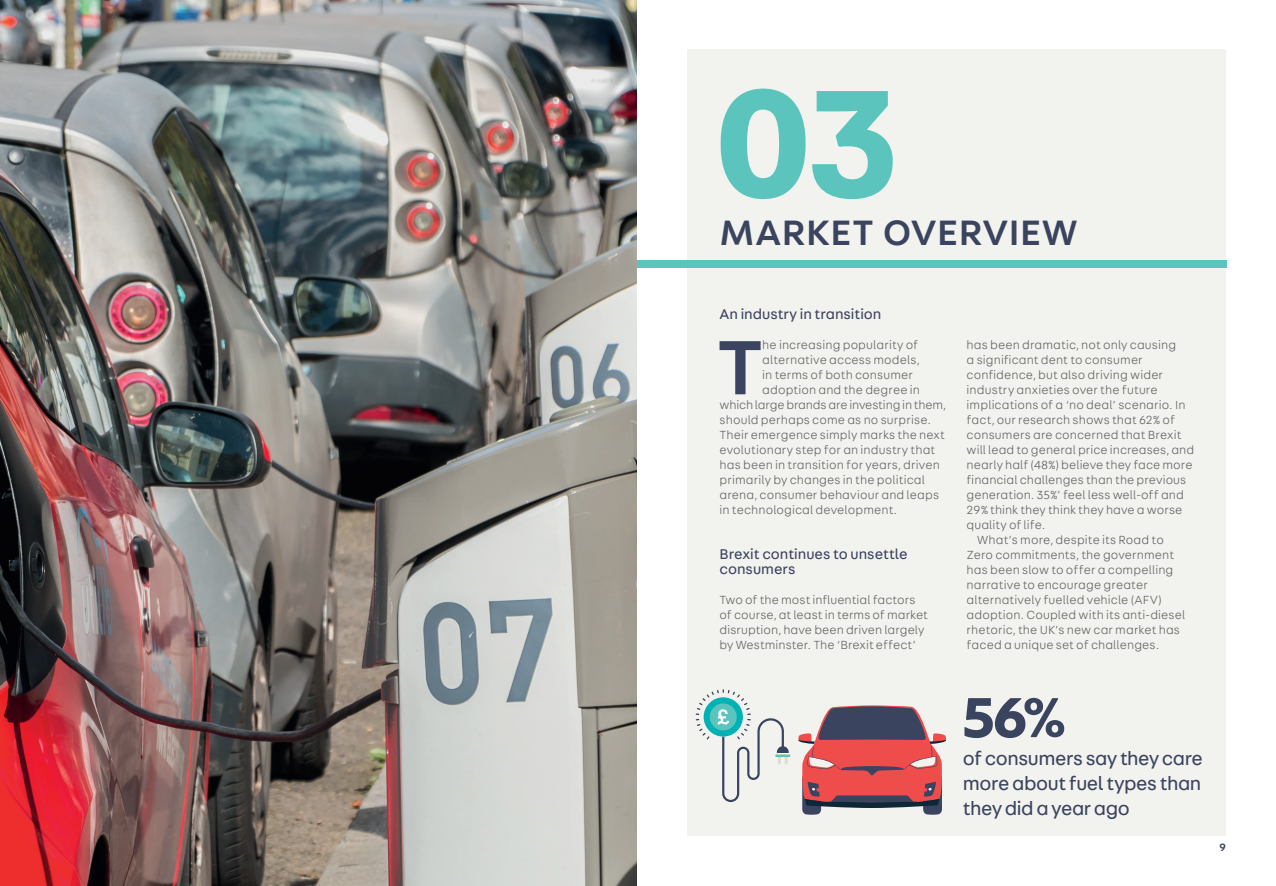
<style>
.page{position:relative;width:1276px;height:886px;background:#fff}
.page>*{position:absolute;margin:0;border:0;box-sizing:border-box;transform-origin:0 0}
.t1{font:700 162.5px "AT Fabriga";color:#5ac4bd}
.t2{font:500 81.75px "AT Fabriga";color:#3a445e}
.t3{font:700 60px "AT Fabriga";color:#3a445e}
.AT_Basic{font:500 37.5px "AT Fabriga";letter-spacing:.02em;color:#3a445e}
.t4{font:20px/25px "AT Fabriga";letter-spacing:-.02em;color:#3a445e;text-align:justify}
.t5{font:15px/15px "AT Fabriga";color:#3a445e}
.t6{font:300 12.5px/15px "AT Fabriga";letter-spacing:.005em;color:#636366}
.t7{font:300 12.5px "AT Fabriga";letter-spacing:-.015em;color:#636366}
.t8{font:500 11.25px "AT Fabriga";color:#3a445e}
</style>
<div class="page">
<div style="left:687px;top:50px;width:539px;height:786px;background:#f2f2ef"></div>
<div style="left:619px;top:261px;width:607px;height:7px;background:#5ac4bd"></div>
<svg style="left:798px;top:705px;width:148px;height:110px"></svg>
<hr style="left:775px;top:754px;width:15px;height:3px;background:#5ac4bd">
<svg style="left:696px;top:689px;width:92px;height:113px"></svg>
<img style="left:0;top:0;width:636px;height:886px">
<p class="t1" style="left:715px;top:32px;width:184px">03</p>
<p class="AT_Basic" style="left:719px;top:207px;width:359px">MARKET OVERVIEW</p>
<p class="t5" style="left:719px;top:306px;width:163px">An industry in transition</p>
<p class="t2" style="left:716px;top:312px;width:49px">T</p>
<p class="t6" style="left:762px;top:337px;width:157px">he increasing popularity of</p>
<p class="t6" style="left:762px;top:352px;width:159px">alternative access models,</p>
<p class="t6" style="left:762px;top:367px;width:152px">in terms of both consumer</p>
<p class="t6" style="left:762px;top:382px;width:159px">adoption and the degree in</p>
<p class="t7" style="left:719px;top:397px;width:228px">which large brands are investing in them,</p>
<p class="t6" style="left:719px;top:412px;width:213px">should perhaps come as no surprise.</p>
<p class="t6" style="left:719px;top:427px;width:227px">Their emergence simply marks the next</p>
<p class="t6" style="left:719px;top:442px;width:217px">evolutionary step for an industry that</p>
<p class="t6" style="left:719px;top:457px;width:222px">has been in transition for years, driven</p>
<p class="t6" style="left:719px;top:472px;width:207px">primarily by changes in the political</p>
<p class="t6" style="left:719px;top:487px;width:221px">arena, consumer behaviour and leaps</p>
<p class="t6" style="left:719px;top:502px;width:179px">in technological development.</p>
<p class="t5" style="left:719px;top:546px;width:190px">Brexit continues to unsettle consumers</p>
<p class="t6" style="left:719px;top:592px;width:210px">Two of the most influential factors of course, at least in terms of market disruption, have been driven largely by Westminster. The ‘Brexit effect’</p>
<p class="t6" style="left:966px;top:337px;width:229px">has been dramatic, not only causing<br>a significant dent to consumer confidence, but also driving wider industry anxieties over the future implications of a ‘no deal’ scenario. In fact, our research shows that 62% of consumers are concerned that Brexit will lead to general price increases, and nearly half (48%) believe they face more financial challenges than the previous generation. 35%’ feel less well-off and 29% think they think they have a worse quality of life.</p>
<p class="t6" style="left:966px;top:532px;width:220px;text-indent:11px">What’s more, despite its Road to Zero commitments, the government has been slow to offer a compelling narrative to encourage greater alternatively fuelled vehicle (AFV) adoption. Coupled with its anti-diesel rhetoric, the UK’s new car market has faced a unique set of challenges.</p>
<p class="t3" style="left:962px;top:676px;width:104px">56%</p>
<p class="t4" style="left:963px;top:745px;width:241px">of consumers say they care more about fuel types than they did a year ago</p>
<p class="t8" style="left:1219px;top:839px;width:8px">9</p>
</div>
